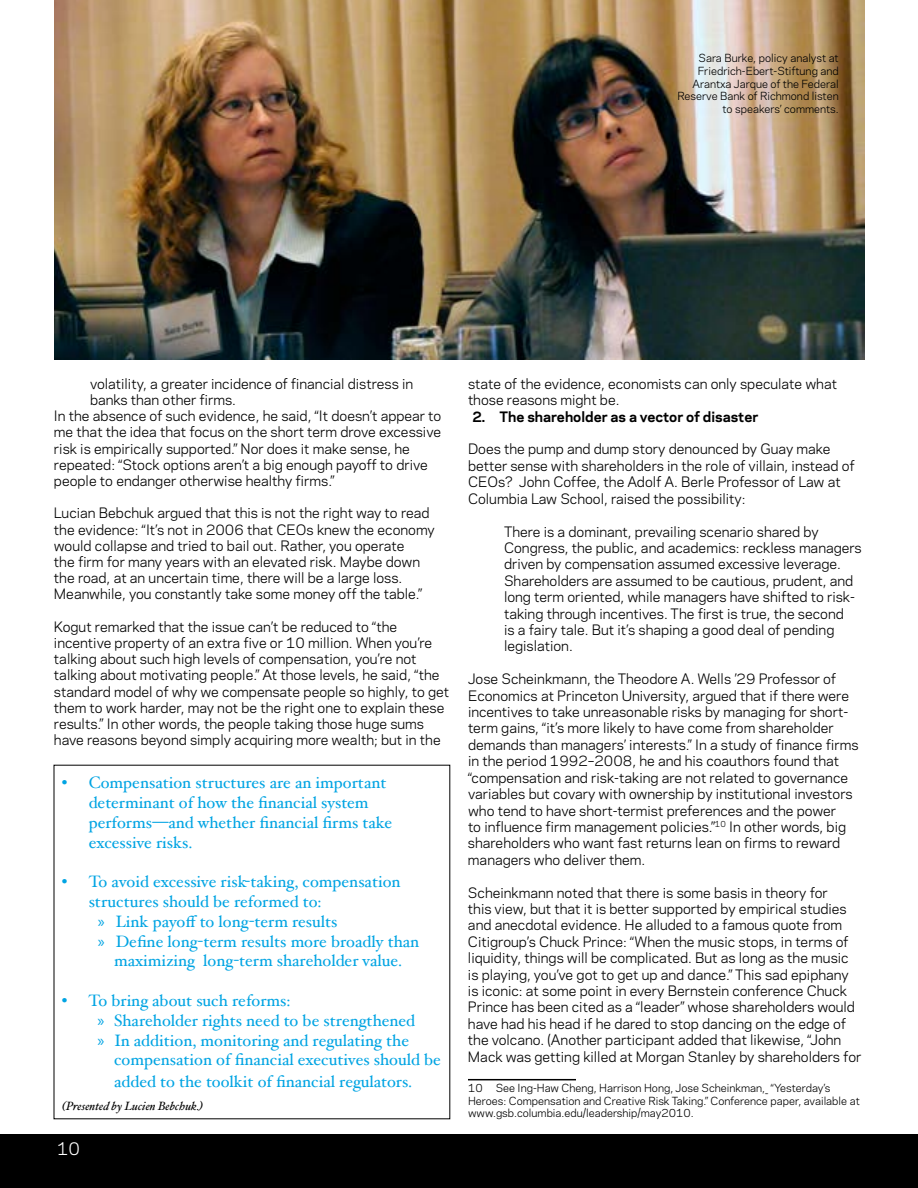
<style>
.page{position:relative;width:918px;height:1188px;background:#fff}
.page>*{position:absolute;margin:0;border:0;box-sizing:border-box;transform-origin:0 0}
.t1{font:16.5px/19.8px "Hoefler Text";color:#00a4e3}
.t2{font:16.5px "Galaxie Polaris";color:#fff}
.t3{font:13.5px/16.4px "Galaxie Polaris";color:#000}
.t4{font:700 13.5px "Galaxie Polaris";color:#000}
.t5{font:italic 12px "Hoefler Text";color:#000}
.t6{font:10.5px/12.6px "Galaxie Polaris";color:#000}
.s1{font-family:"Myriad Pro"}
</style>
<div class="page">
<div style="left:0;top:1135px;width:918px;height:53px;background:#000"></div>
<hr style="left:468px;top:1079px;width:108px;height:1px;background:#000">
<img style="left:54px;top:0;width:810px;height:360px">
<p class="t6" style="left:678px;top:51px;width:163px;text-align:right">Sara Burke, policy analyst at<br>Friedrich-Ebert-Stiftung and<br>Arantxa Jarque of the Federal<br>Reserve Bank of Richmond listen to speakers’ comments.</p>
<p class="t3" style="left:90px;top:375px;width:325px">volatility, a greater incidence of financial distress in</p>
<p class="t3" style="left:90px;top:391px;width:148px">banks than other firms.</p>
<p class="t3" style="left:54px;top:407px;width:389px">In the absence of such evidence, he said, “It doesn’t appear to</p>
<p class="t3" style="left:54px;top:423px;width:389px">me that the idea that focus on the short term drove excessive</p>
<p class="t3" style="left:54px;top:439px;width:357px">risk is empirically supported.” Nor does it make sense, he</p>
<p class="t3" style="left:54px;top:456px;width:375px">repeated: “Stock options aren’t a big enough payoff to drive</p>
<p class="t3" style="left:54px;top:472px;width:282px">people to endanger otherwise healthy firms.”</p>
<p class="t3" style="left:54px;top:504px;width:382px">Lucian Bebchuk argued that this is not the right way to read the evidence: “It’s not in 2006 that CEOs knew the economy would collapse and tried to bail out. Rather, you operate<br>the firm for many years with an elevated risk. Maybe down the road, at an uncertain time, there will be a large loss.<br>Meanwhile, you constantly take some money off the table.”</p>
<p class="t3" style="left:54px;top:618px;width:397px">Kogut remarked that the issue can’t be reduced to “the incentive property of an extra five or 10 million. When you’re talking about such high levels of compensation, you’re not talking about motivating people.” At those levels, he said, “the standard model of why we compensate people so highly, to get them to work harder, may not be the right one to explain these results.” In other words, the people taking those huge sums have reasons beyond simply acquiring more wealth; but in the</p>
<p class="t1" style="left:89px;top:773px;width:305px;text-indent:-27px">• Compensation structures are an important determinant of how the financial system performs—and whether financial firms take excessive risks.</p>
<p class="t1" style="left:62px;top:872px;width:340px">• To avoid excessive risk-taking, compensation</p>
<p class="t1" style="left:89px;top:891px;width:234px">structures should be reformed to:</p>
<p class="t1" style="left:98px;top:911px;width:241px"><span class="s1">»</span> Link payoff to long-term results</p>
<p class="t1" style="left:98px;top:931px;width:323px"><span class="s1">»</span> Define long-term results more broadly than</p>
<p class="t1" style="left:114px;top:951px;width:290px">maximizing long-term shareholder value.</p>
<p class="t1" style="left:62px;top:990px;width:230px">• To bring about such reforms:</p>
<p class="t1" style="left:98px;top:1010px;width:319px"><span class="s1">»</span> Shareholder rights need to be strengthened</p>
<p class="t1" style="left:98px;top:1030px;width:313px"><span class="s1">»</span> In addition, monitoring and regulating the</p>
<p class="t1" style="left:114px;top:1050px;width:328px">compensation of financial executives should be</p>
<p class="t1" style="left:114px;top:1071px;width:300px">added to the toolkit of financial regulators.</p>
<p class="t5" style="left:62px;top:1099px;width:143px">(Presented by Lucien Bebchuk.)</p>
<p class="t2" style="left:57px;top:1136px;width:25px">10</p>
<p class="t3" style="left:468px;top:375px;width:371px">state of the evidence, economists can only speculate what those reasons might be.</p>
<p class="t4" style="left:472px;top:406px;width:287px">2. The shareholder as a vector of disaster</p>
<p class="t3" style="left:468px;top:440px;width:388px">Does the pump and dump story denounced by Guay make better sense with shareholders in the role of villain, instead of CEOs? John Coffee, the Adolf A. Berle Professor of Law at Columbia Law School, raised the possibility:</p>
<p class="t3" style="left:504px;top:522px;width:359px">There is a dominant, prevailing scenario shared by Congress, the public, and academics: reckless managers driven by compensation assumed excessive leverage.<br>Shareholders are assumed to be cautious, prudent, and long term oriented, while managers have shifted to risk&shy;taking through incentives. The first is true, the second<br>is a fairy tale. But it’s shaping a good deal of pending legislation.</p>
<p class="t3" style="left:468px;top:670px;width:392px">Jose Scheinkmann, the Theodore A. Wells ’29 Professor of Economics at Princeton University, argued that if there were incentives to take unreasonable risks by managing for short&shy;term gains, “it’s more likely to have come from shareholder demands than managers’ interests.” In a study of finance firms in the period 1992–2008, he and his coauthors found that “compensation and risk-taking are not related to governance variables but covary with ownership by institutional investors who tend to have short-termist preferences and the power<br>to influence firm management policies.”<sup>10</sup> In other words, big shareholders who want fast returns lean on firms to reward managers who deliver them.</p>
<p class="t3" style="left:468px;top:883px;width:395px">Scheinkmann noted that there is some basis in theory for<br>this view, but that it is better supported by empirical studies and anecdotal evidence. He alluded to a famous quote from Citigroup’s Chuck Prince: “When the music stops, in terms of liquidity, things will be complicated. But as long as the music is playing, you’ve got to get up and dance.” This sad epiphany is iconic: at some point in every Bernstein conference Chuck Prince has been cited as a “leader” whose shareholders would have had his head if he dared to stop dancing on the edge of the volcano. (Another participant added that likewise, “John Mack was getting killed at Morgan Stanley by shareholders for</p>
<p class="t6" style="left:468px;top:1081px;width:393px">10 See Ing-Haw Cheng, Harrison Hong, Jose Scheinkman,_ “Yesterday’s<br>Heroes: Compensation and Creative Risk Taking.” Conference paper, available at www.gsb.columbia.edu/leadership/may2010.</p>
</div>
